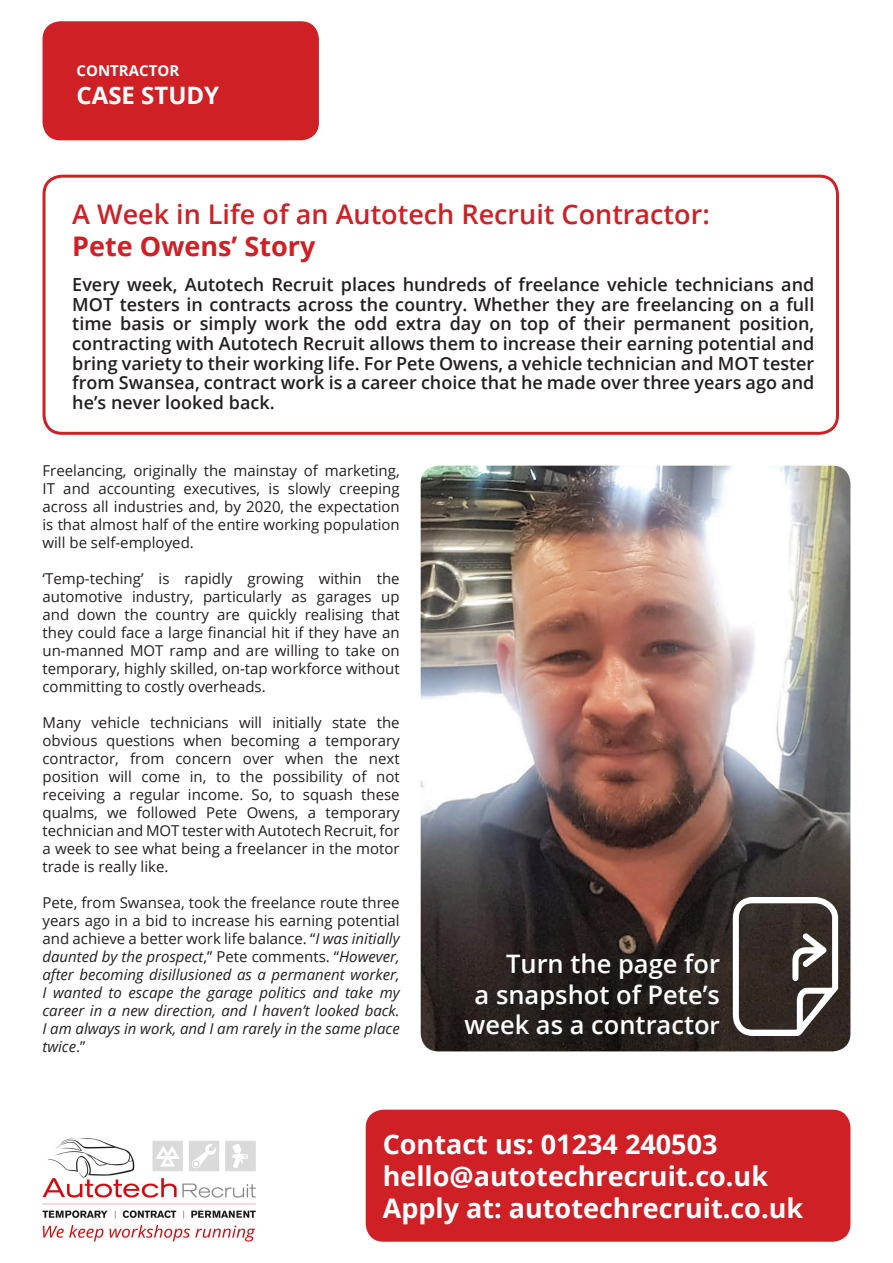
<style>
.page{position:relative;width:893px;height:1263px;background:#fff}
.page>*{position:absolute;margin:0;border:0;box-sizing:border-box;transform-origin:0 0}
.t1{font:700 27px "Open Sans";color:#fff}
.t2{font:600 27px "Open Sans";color:#cf2026}
.t3{font:700 27px "Open Sans";color:#cf2026}
.t4{font:600 25.5px/30.6px "Open Sans";color:#fff;text-align:center}
.t5{font:700 24px "Open Sans";color:#fff}
.t6{font:600 18px/19.5px "Open Sans";color:#231f20;text-align:justify}
.t7{font:15px/18px "Open Sans";color:#231f20;text-align:justify}
.t8{font:italic 15px/18px "Open Sans";color:#231f20;text-align:justify}
.t9{font:700 15px "Open Sans";color:#fff}
.s1{font-style:normal}
.s2{font-size:24px}
</style>
<div class="page">
<div style="left:43px;top:21px;width:276px;height:119px;background:#cf2026;border-radius:18px"></div>
<div style="left:43px;top:175px;width:796px;height:260px;border:3px solid #cf2026;border-radius:18px"></div>
<img style="left:43px;top:1138px;width:212px;height:104px">
<img style="left:421px;top:466px;width:429px;height:585px">
<img style="left:716px;top:897px;width:135px;height:138px">
<div style="left:366px;top:1110px;width:484px;height:132px;background:#cf2026;border-radius:18px"></div>
<p class="t9" style="left:77px;top:60px;width:104px">CONTRACTOR</p>
<p class="t5" style="left:77px;top:79px;width:144px">CASE STUDY</p>
<p class="t2" style="left:72px;top:196px;width:639px">A Week in Life of an Autotech Recruit Contractor:</p>
<p class="t3" style="left:72px;top:228px;width:245px">Pete Owens’ Story</p>
<p class="t6" style="left:72px;top:275px;width:744px">Every week, Autotech Recruit places hundreds of freelance vehicle technicians and MOT testers in contracts across the country. Whether they are freelancing on a full time basis or simply work the odd extra day on top of their permanent position, contracting with Autotech Recruit allows them to increase their earning potential and bring variety to their working life. For Pete Owens, a vehicle technician and MOT tester from Swansea, contract work is a career choice that he made over three years ago and he’s never looked back.</p>
<p class="t7" style="left:43px;top:461px;width:359px">Freelancing, originally the mainstay of marketing, IT and accounting executives, is slowly creeping across all industries and, by 2020, the expectation is that almost half of the entire working population will be self-employed.</p>
<p class="t7" style="left:43px;top:569px;width:359px">‘Temp-teching’ is rapidly growing within the automotive industry, particularly as garages up and down the country are quickly realising that they could face a large financial hit if they have an un-manned MOT ramp and are willing to take on temporary, highly skilled, on-tap workforce without committing to costly overheads.</p>
<p class="t7" style="left:43px;top:713px;width:359px">Many vehicle technicians will initially state the obvious questions when becoming a temporary contractor, from concern over when the next position will come in, to the possibility of not receiving a regular income. So, to squash these qualms, we followed Pete Owens, a temporary technician and MOT tester with Autotech Recruit, for a week to see what being a freelancer in the motor trade is really like.</p>
<p class="t8" style="left:43px;top:893px;width:359px"><span class="s1">Pete, from Swansea, took the freelance route three years ago in a bid to increase his earning potential and achieve a better work life balance. “</span>I was initially daunted by the prospect<span class="s1">,” Pete comments. “</span>However, after becoming disillusioned as a permanent worker, I wanted to escape the garage politics and take my career in a new direction, and I haven’t looked back.<br>I am always in work, and I am rarely in the same place twice<span class="s1">.”</span></p>
<p class="t4" style="left:506px;top:948px;width:215px">Turn the page for</p>
<p class="t4" style="left:465px;top:979px;width:257px">a snapshot of Pete’s week as a contracto<span class="s2">r</span></p>
<p class="t1" style="left:383px;top:1125px;width:336px">Contact us: 01234 240503</p>
<p class="t1" style="left:383px;top:1157px;width:387px">hello@autotechrecruit.co.uk</p>
<p class="t1" style="left:383px;top:1189px;width:422px">Apply at: autotechrecruit.co.uk</p>
</div>
